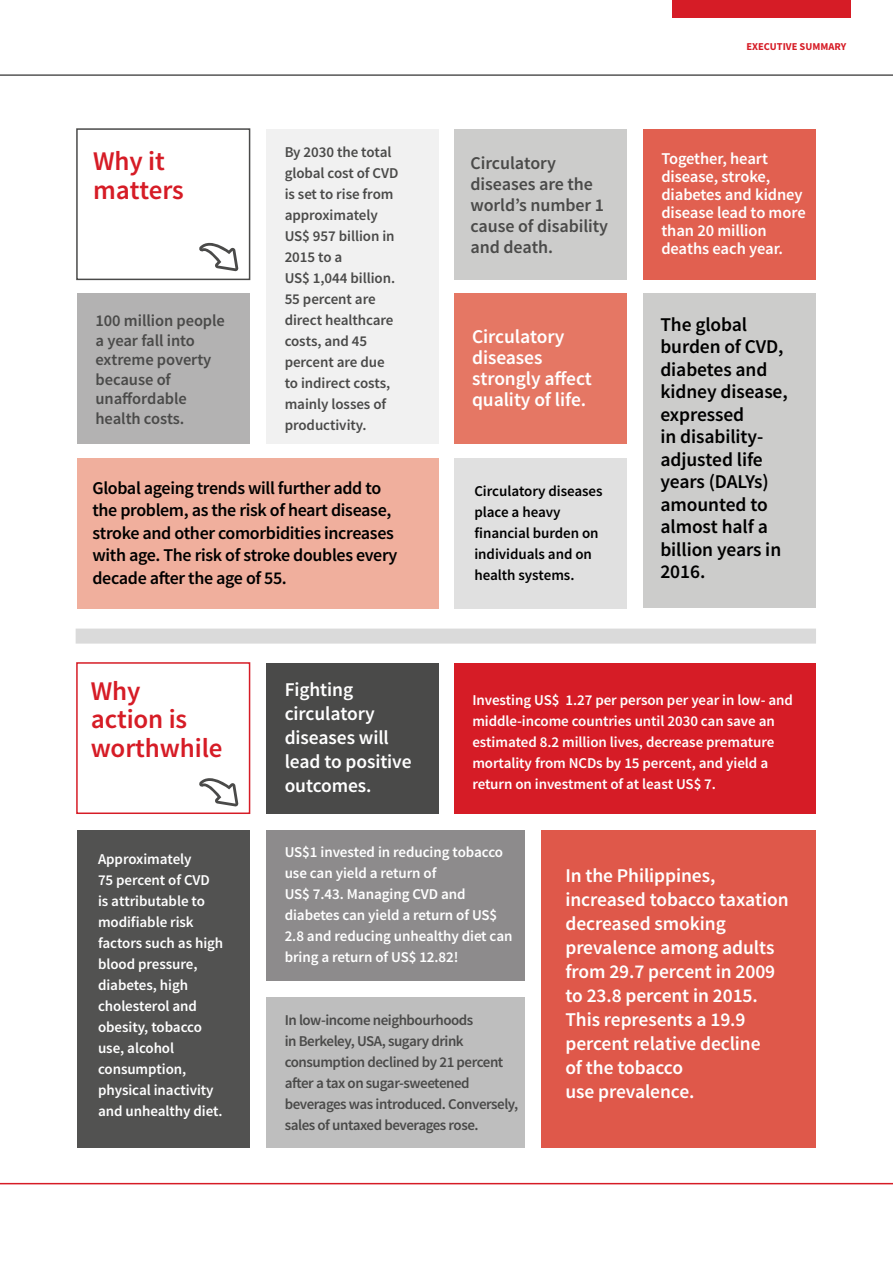
<style>
.page{position:relative;width:893px;height:1263px;background:#fff}
.page>*{position:absolute;margin:0;border:0;box-sizing:border-box;transform-origin:0 0}
.t1{font:600 27px/28.5px "Source Sans Pro";letter-spacing:-.005em;color:#d61c26}
.t2{font:600 19.5px/24px "Source Sans Pro";letter-spacing:-.005em;color:#fff}
.t3{font:600 19.5px/22.5px "Source Sans Pro";letter-spacing:-.005em;color:#000}
.t4{font:600 18px/22.5px "Source Sans Pro";letter-spacing:-.02em;color:#000}
.t5{font:600 18px/21px "Source Sans Pro";letter-spacing:-.005em;color:#4a4a49}
.t6{font:600 16.5px/18px "Source Sans Pro";letter-spacing:-.005em;color:#fff}
.t7{font:600 16.5px/19.5px "Source Sans Pro";letter-spacing:-.005em;color:#4a4a49}
.t8{font:600 15px/21px "Source Sans Pro";letter-spacing:-.005em;color:#fff}
.t9{font:600 15px/21px "Source Sans Pro";letter-spacing:-.005em;color:#4a4a49}
.t10{font:600 15px/21px "Source Sans Pro";letter-spacing:-.03em;color:#4a4a49}
.t11{font:600 15px/21px "Source Sans Pro";letter-spacing:-.005em;color:#000}
.t12{font:700 10.5px "Source Sans Pro";color:#d61c26}
</style>
<div class="page">
<hr style="left:0;top:75px;width:893px;height:1px;background:#000">
<div style="left:672px;top:0;width:178px;height:18px;background:#d61c26"></div>
<hr style="left:0;top:1183px;width:893px;height:1px;background:#d61c26">
<div style="left:76px;top:629px;width:740px;height:15px;background:#dadada"></div>
<div style="left:455px;top:293px;width:172px;height:151px;background:#e57764"></div>
<div style="left:455px;top:663px;width:361px;height:150px;background:#d61c26"></div>
<div style="left:76px;top:128px;width:174px;height:152px;border:2px solid #4a4a49"></div>
<div style="left:77px;top:293px;width:173px;height:151px;background:#b3b2b2"></div>
<div style="left:455px;top:458px;width:172px;height:150px;background:#e0e0e0"></div>
<div style="left:455px;top:129px;width:172px;height:150px;background:#cccccb"></div>
<div style="left:643px;top:293px;width:173px;height:315px;background:#cccccb"></div>
<div style="left:266px;top:129px;width:172px;height:315px;background:#f1f1f1"></div>
<div style="left:643px;top:129px;width:173px;height:150px;background:#e16050"></div>
<div style="left:77px;top:458px;width:361px;height:150px;background:#f0af9d"></div>
<div style="left:266px;top:998px;width:259px;height:150px;background:#bebebe"></div>
<div style="left:541px;top:830px;width:275px;height:318px;background:#df584a"></div>
<div style="left:76px;top:662px;width:174px;height:152px;border:2px solid #d61c26"></div>
<div style="left:77px;top:830px;width:173px;height:318px;background:#525251"></div>
<div style="left:266px;top:663px;width:172px;height:150px;background:#4a4a49"></div>
<div style="left:266px;top:830px;width:259px;height:151px;background:#8d8b8c"></div>
<svg style="left:199px;top:243px;width:39px;height:28px"></svg>
<svg style="left:199px;top:778px;width:39px;height:28px"></svg>
<p class="t12" style="left:746px;top:40px;width:101px">EXECUTIVE SUMMARY</p>
<p class="t9" style="left:285px;top:142px;width:115px">By 2030 the total global cost of CVD is set to rise from approximately<br>US$ 957 billion in<br>2015 to a<br>US$ 1,044 billion.<br>55 percent are direct healthcare costs, and 45 percent are due to indirect costs, mainly losses of productivity.</p>
<h1 class="t1" style="left:93px;top:148px;width:92px">Why it matters</h1>
<p class="t5" style="left:471px;top:153px;width:139px">Circulatory diseases are the world’s number 1 cause of disability and death.</p>
<p class="t6" style="left:661px;top:150px;width:146px">Together, heart disease, stroke, diabetes and kidney disease lead to more than 20 million deaths each year.</p>
<p class="t7" style="left:96px;top:311px;width:131px">100 million people a year fall into extreme poverty because of unaffordable health costs.</p>
<h2 class="t3" style="left:660px;top:313px;width:129px">The global burden of CVD, diabetes and kidney disease, expressed<br>in disability&shy;adjusted life years (DALYs) amounted to almost half a billion years in<br>2016.</h2>
<h2 class="t2" style="left:472px;top:326px;width:121px;line-height:21px">Circulatory diseases strongly affect quality of life.</h2>
<p class="t4" style="left:92px;top:477px;width:307px">Global ageing trends will further add to the problem, as the risk of heart disease, stroke and other comorbidities increases with age. The risk of stroke doubles every decade after the age of 55.</p>
<p class="t11" style="left:474px;top:481px;width:130px">Circulatory diseases place a heavy financial burden on individuals and on health systems.</p>
<h1 class="t1" style="left:91px;top:677px;width:133px">Why<br>action is worthwhile</h1>
<h2 class="t2" style="left:285px;top:678px;width:128px">Fighting circulatory diseases will lead to positive outcomes.</h2>
<p class="t8" style="left:472px;top:690px;width:322px">Investing US$ 1.27 per person per year in low- and middle-income countries until 2030 can save an estimated 8.2 million lives, decrease premature mortality from NCDs by 15 percent, and yield a return on investment of at least US$ 7.</p>
<p class="t8" style="left:98px;top:849px;width:127px">Approximately<br>75 percent of CVD is attributable to modifiable risk factors such as high blood pressure, diabetes, high cholesterol and obesity, tobacco use, alcohol consumption, physical inactivity and unhealthy diet.</p>
<p class="t8" style="left:285px;top:841px;width:229px">US$1 invested in reducing tobacco use can yield a return of<br>US$ 7.43. Managing CVD and diabetes can yield a return of US$<br>2.8 and reducing unhealthy diet can bring a return of US$ 12.82!</p>
<p class="t10" style="left:285px;top:1009px;width:235px">In low-income neighbourhoods<br>in Berkeley, USA, sugary drink consumption declined by 21 percent after a tax on sugar-sweetened beverages was introduced. Conversely, sales of untaxed beverages rose.</p>
<h2 class="t2" style="left:565px;top:864px;width:225px">In the Philippines, increased tobacco taxation decreased smoking prevalence among adults from 29.7 percent in 2009 to 23.8 percent in 2015.<br>This represents a 19.9 percent relative decline<br>of the tobacco<br>use prevalence.</h2>
</div>
